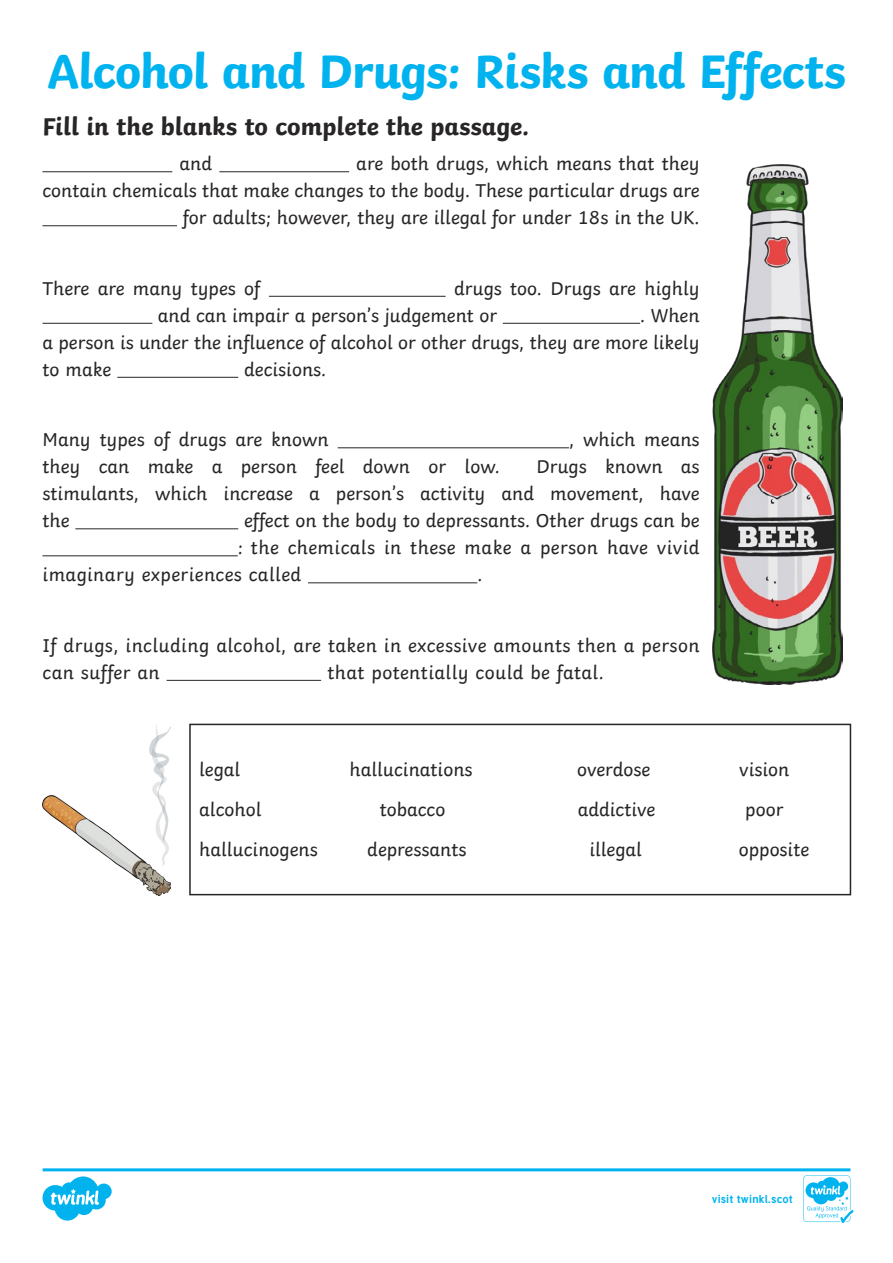
<style>
.page{position:relative;width:893px;height:1263px;background:#fff}
.page>*{position:absolute;margin:0;border:0;box-sizing:border-box;transform-origin:0 0}
.Heading_1{font:700 49.5px "Twinkl";letter-spacing:-.02em;color:#00b3ef}
.Heading_2{font:700 25.5px "Twinkl";color:#282526}
.KS2_Body_Copy{font:19.5px/27px "Twinkl";color:#282526;text-align:justify}
.KS2_Body_Copy-2{font:19.5px/27px "Twinkl";letter-spacing:.02em;color:#282526}
.t1{font:700 11.4px "Tuffy";letter-spacing:.015em;color:#00b3ef}
</style>
<div class="page">
<hr style="left:43px;top:171px;width:129px;height:1px;background:#282526">
<hr style="left:219px;top:171px;width:130px;height:1px;background:#282526">
<hr style="left:43px;top:225px;width:134px;height:1px;background:#282526">
<hr style="left:269px;top:296px;width:177px;height:1px;background:#282526">
<hr style="left:43px;top:323px;width:109px;height:1px;background:#282526">
<hr style="left:503px;top:323px;width:137px;height:1px;background:#282526">
<hr style="left:117px;top:377px;width:121px;height:1px;background:#282526">
<hr style="left:338px;top:447px;width:231px;height:1px;background:#282526">
<hr style="left:75px;top:528px;width:163px;height:1px;background:#282526">
<hr style="left:43px;top:555px;width:195px;height:1px;background:#282526">
<hr style="left:308px;top:582px;width:169px;height:1px;background:#282526">
<hr style="left:167px;top:680px;width:154px;height:1px;background:#282526">
<div style="left:189px;top:724px;width:662px;height:171px;border:2px solid #282526"></div>
<img style="left:712px;top:165px;width:131px;height:520px">
<img style="left:43px;top:725px;width:128px;height:170px">
<svg style="left:43px;top:1168px;width:810px;height:55px"></svg>
<p class="Heading_1" style="left:47px;top:31px;width:800px">Alcohol and Drugs: Risks and Effects</p>
<p class="Heading_2" style="left:43px;top:105px;width:488px">Fill in the blanks to complete the passage.</p>
<p class="KS2_Body_Copy" style="left:179px;top:148px;width:34px">and</p>
<p class="KS2_Body_Copy" style="left:43px;top:148px;width:659px;text-align:right">are both drugs, which means that they<br>contain chemicals that make changes to the body. These particular drugs are for adults; however, they are illegal for under 18s in the UK.</p>
<p class="KS2_Body_Copy" style="left:43px;top:273px;width:219px">There are many types of</p>
<p class="KS2_Body_Copy" style="left:158px;top:273px;width:543px;text-indent:296px">drugs too. Drugs are highly and can impair a person’s judgement or</p>
<p class="KS2_Body_Copy" style="left:43px;top:300px;width:659px;text-indent:598px">. When a person is under the influence of alcohol or other drugs, they are more likely to make</p>
<p class="KS2_Body_Copy" style="left:244px;top:354px;width:84px">decisions.</p>
<p class="KS2_Body_Copy" style="left:43px;top:425px;width:288px">Many types of drugs are known</p>
<p class="KS2_Body_Copy" style="left:569px;top:425px;width:132px">, which means</p>
<p class="KS2_Body_Copy" style="left:43px;top:452px;width:459px">they can make a person feel down or low.</p>
<p class="KS2_Body_Copy" style="left:43px;top:452px;width:659px;text-indent:494px">Drugs known as stimulants, which increase a person’s activity and movement, have the</p>
<p class="KS2_Body_Copy" style="left:244px;top:506px;width:457px">effect on the body to depressants. Other drugs can be</p>
<p class="KS2_Body_Copy-2" style="left:238px;top:533px;width:463px">: the chemicals in these make a person have vivid</p>
<p class="KS2_Body_Copy-2" style="left:43px;top:560px;width:260px">imaginary experiences called</p>
<p class="KS2_Body_Copy" style="left:477px;top:560px;width:7px">.</p>
<p class="KS2_Body_Copy-2" style="left:43px;top:630px;width:659px">If drugs, including alcohol, are taken in excessive amounts then a person can suffer an</p>
<p class="KS2_Body_Copy-2" style="left:327px;top:657px;width:278px">that potentially could be fatal.</p>
<p class="KS2_Body_Copy" style="left:199px;top:754px;width:43px">legal</p>
<p class="KS2_Body_Copy" style="left:350px;top:754px;width:125px">hallucinations</p>
<p class="KS2_Body_Copy" style="left:577px;top:754px;width:75px">overdose</p>
<p class="KS2_Body_Copy" style="left:739px;top:754px;width:52px">vision</p>
<p class="KS2_Body_Copy" style="left:199px;top:794px;width:64px">alcohol</p>
<p class="KS2_Body_Copy" style="left:380px;top:794px;width:67px">tobacco</p>
<p class="KS2_Body_Copy" style="left:578px;top:794px;width:79px">addictive</p>
<p class="KS2_Body_Copy" style="left:745px;top:794px;width:40px">poor</p>
<p class="KS2_Body_Copy" style="left:199px;top:834px;width:120px">hallucinogens</p>
<p class="KS2_Body_Copy" style="left:367px;top:834px;width:101px">depressants</p>
<p class="KS2_Body_Copy" style="left:589px;top:834px;width:54px">illegal</p>
<p class="KS2_Body_Copy" style="left:739px;top:834px;width:72px">opposite</p>
<p class="t1" style="left:712px;top:1190px;width:83px">visit twinkl.scot</p>
</div>
